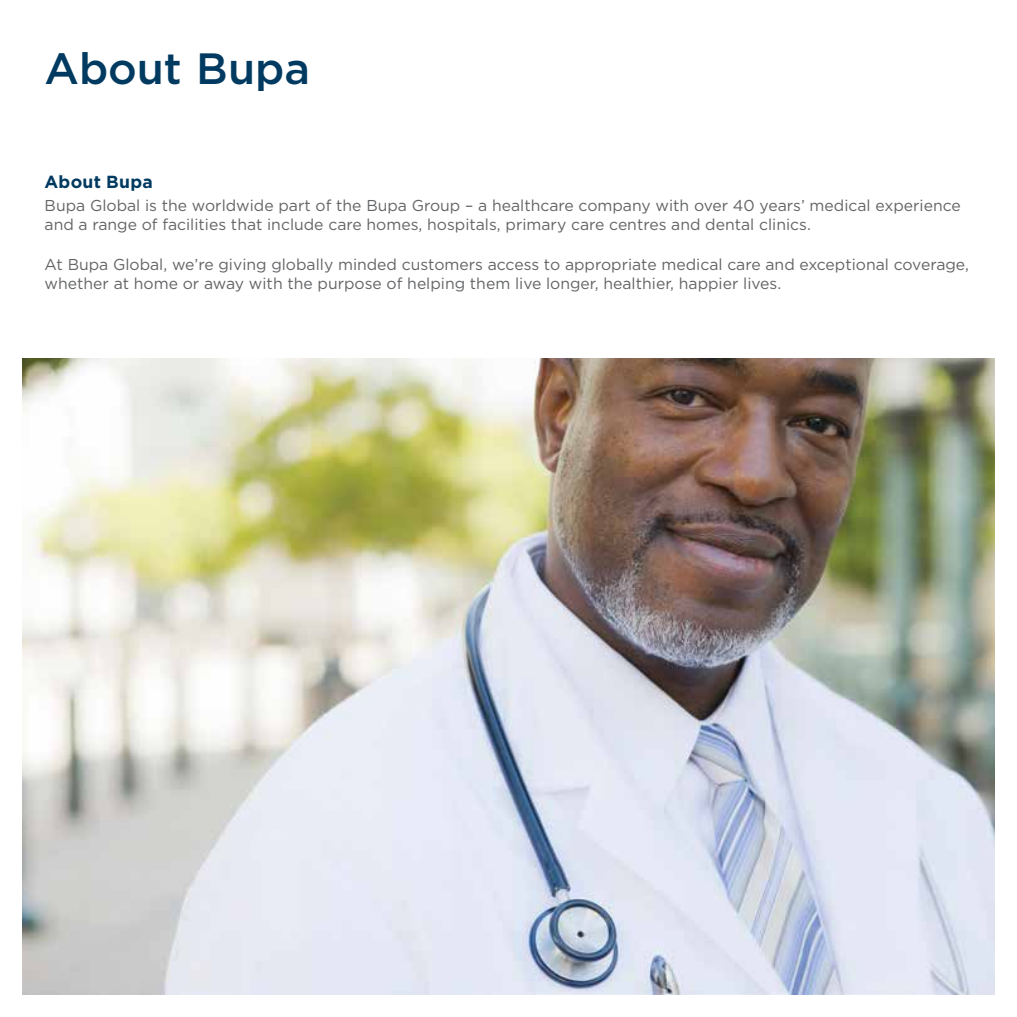
<style>
.page{position:relative;width:1017px;height:1017px;background:#fff}
.page>*{position:absolute;margin:0;border:0;box-sizing:border-box;transform-origin:0 0}
.t1{font:500 43.75px "Gotham";letter-spacing:-.005em;color:#003a60}
.t2{font:700 17.5px "Gotham";letter-spacing:.01em;color:#003a60}
.t3{font:15.75px/18.9px "Gotham";color:#636466}
</style>
<div class="page">
<img style="left:22px;top:358px;width:973px;height:637px">
<h1 class="t1" style="left:45px;top:40px;width:267px">About Bupa</h1>
<p class="t2" style="left:45px;top:170px;width:110px">About Bupa</p>
<p class="t3" style="left:45px;top:196px;width:918px">Bupa Global is the worldwide part of the Bupa Group – a healthcare company with over 40 years’ medical experience and a range of facilities that include care homes, hospitals, primary care centres and dental clinics.</p>
<p class="t3" style="left:45px;top:255px;width:926px">At Bupa Global, we’re giving globally minded customers access to appropriate medical care and exceptional coverage, whether at home or away with the purpose of helping them live longer, healthier, happier lives.</p>
</div>
